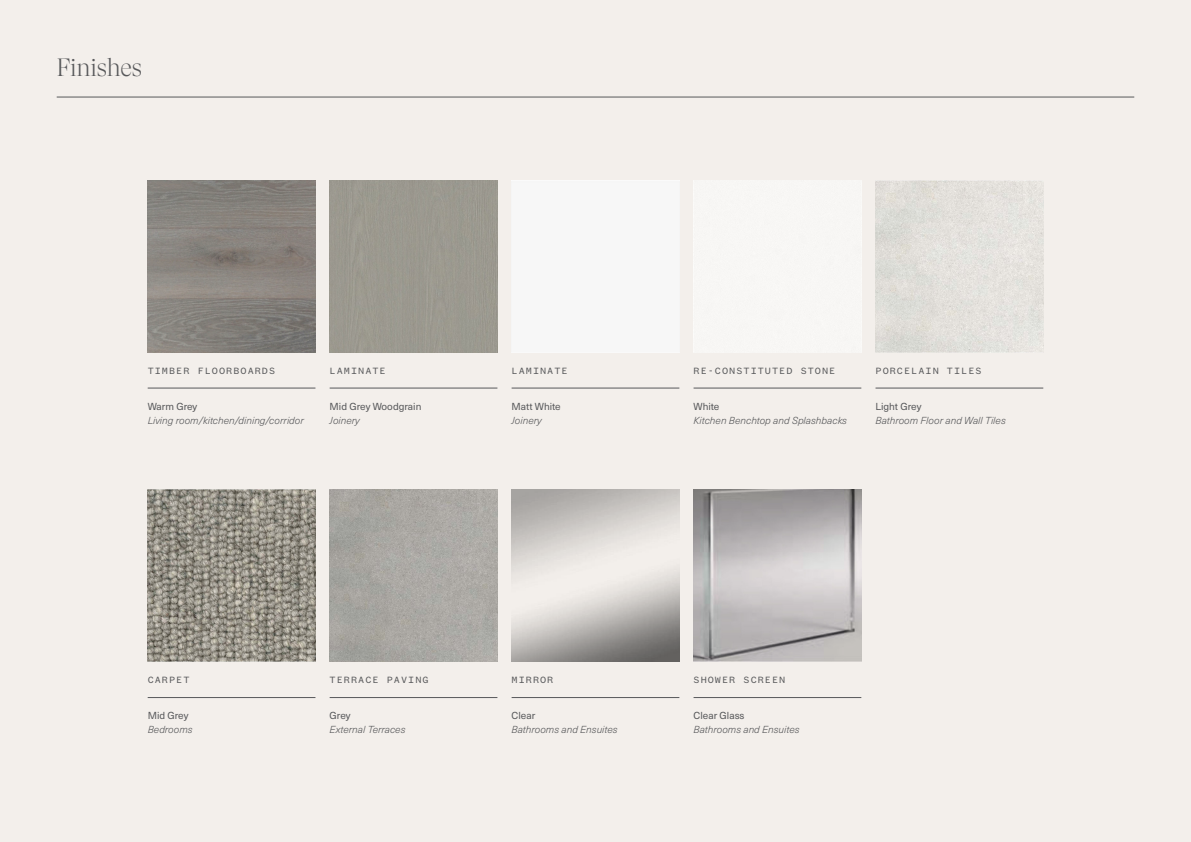
<style>
.page{position:relative;width:1191px;height:842px;background:#f3efeb}
.page>*{position:absolute;margin:0;border:0;box-sizing:border-box;transform-origin:0 0}
.Large_Serif{font:300 25px "GT Super Display";letter-spacing:-.01em;color:#57585a}
.t1{font:italic 300 10px/14px "Neue Haas Unica W1 G";color:#57585a}
.SUB_HEADING{font:10px "Founders Grotesk Mono";letter-spacing:.1em;color:#57585a}
.t2{font:10px/14px "Neue Haas Unica W1 G";color:#57585a}
.s1{font-weight:400;font-style:normal}
.s2{font-weight:300;font-style:italic}
</style>
<div class="page">
<hr style="left:57px;top:97px;width:1077px;height:1px;background:#57585a">
<hr style="left:148px;top:388px;width:167px;height:1px;background:#57585a">
<hr style="left:875px;top:388px;width:168px;height:1px;background:#57585a">
<hr style="left:148px;top:697px;width:167px;height:1px;background:#57585a">
<hr style="left:330px;top:697px;width:167px;height:1px;background:#57585a">
<hr style="left:330px;top:388px;width:167px;height:1px;background:#57585a">
<hr style="left:511px;top:388px;width:168px;height:1px;background:#57585a">
<hr style="left:693px;top:388px;width:168px;height:1px;background:#57585a">
<img style="left:148px;top:180px;width:167px;height:172px">
<img style="left:330px;top:490px;width:167px;height:171px">
<div style="left:330px;top:180px;width:167px;height:172px;background:#9c998f"></div>
<img style="left:148px;top:490px;width:167px;height:171px">
<div style="left:511px;top:180px;width:168px;height:172px;background:#f7f7f7"></div>
<div style="left:693px;top:180px;width:168px;height:172px;background:#f8f7f5"></div>
<img style="left:875px;top:180px;width:168px;height:172px">
<hr style="left:511px;top:697px;width:168px;height:1px;background:#57585a">
<hr style="left:693px;top:697px;width:168px;height:1px;background:#57585a">
<img style="left:693px;top:490px;width:168px;height:171px">
<p class="Large_Serif" style="left:57px;top:54px;width:87px">Finishes</p>
<p class="SUB_HEADING" style="left:148px;top:365px;width:129px">TIMBER FLOORBOARDS</p>
<p class="SUB_HEADING" style="left:875px;top:365px;width:108px">PORCELAIN TILES</p>
<p class="SUB_HEADING" style="left:330px;top:365px;width:58px">LAMINATE</p>
<p class="SUB_HEADING" style="left:511px;top:365px;width:58px">LAMINATE</p>
<p class="SUB_HEADING" style="left:693px;top:365px;width:143px">RE-CONSTITUTED STONE</p>
<p class="t1" style="left:148px;top:399px;width:158px"><span class="s1">Warm Grey<br></span>Living room/kitchen/dining/corridor</p>
<p class="t1" style="left:875px;top:399px;width:132px"><span class="s1">Light Grey<br></span>Bathroom Floor and Wall Tiles</p>
<p class="t2" style="left:330px;top:399px;width:93px">Mid Grey Woodgrain<br><span class="s2">Joinery</span></p>
<p class="t2" style="left:511px;top:399px;width:51px">Matt White<br><span class="s2">Joinery</span></p>
<p class="t1" style="left:693px;top:399px;width:155px"><span class="s1">White<br></span>Kitchen Benchtop and Splashbacks</p>
<p class="SUB_HEADING" style="left:148px;top:675px;width:43px">CARPET</p>
<p class="SUB_HEADING" style="left:330px;top:675px;width:100px">TERRACE PAVING</p>
<p class="t1" style="left:148px;top:708px;width:46px"><span class="s1">Mid Grey<br></span>Bedrooms</p>
<p class="t1" style="left:330px;top:708px;width:77px"><span class="s1">Grey<br></span>External Terraces</p>
<p class="SUB_HEADING" style="left:511px;top:675px;width:43px">MIRROR</p>
<p class="SUB_HEADING" style="left:693px;top:675px;width:93px">SHOWER SCREEN</p>
<p class="t1" style="left:511px;top:708px;width:108px"><span class="s1">Clear<br></span>Bathrooms and Ensuites</p>
<p class="t1" style="left:693px;top:708px;width:108px"><span class="s1">Clear Glass<br></span>Bathrooms and Ensuites</p>
</div>
